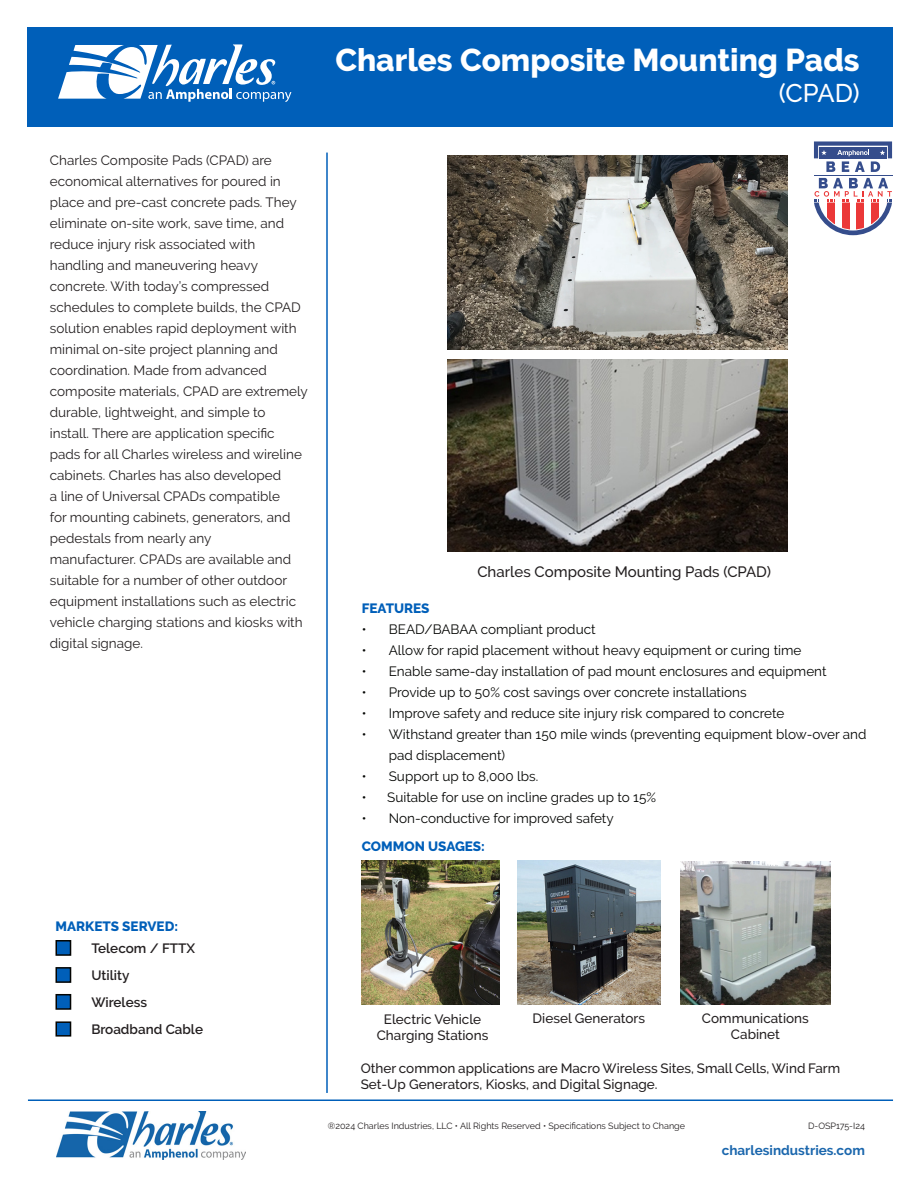
<style>
.page{position:relative;width:918px;height:1188px;background:#fff}
.page>*{position:absolute;margin:0;border:0;box-sizing:border-box;transform-origin:0 0}
.t1{font:800 31.5px "Raleway";color:#fff}
.t2{font:500 25.5px "Raleway";color:#fff}
.t3{font:500 15px "Raleway";color:#231f20}
.t4{font:13.5px/21px "Raleway";color:#231f20}
.t5{font:13.5px/21px "Raleway";color:#040503}
.t6{font:500 13.5px/16.2px "Raleway";color:#231f20}
.t7{font:600 13.5px "Raleway";color:#231f20}
.t8{font:800 13.5px "Raleway";color:#005fb9}
.t9{font:700 13.5px "Raleway";color:#1b67ad}
.t10{font:9px "Raleway";color:#231f20}
</style>
<div class="page">
<hr style="left:28px;top:1100px;width:865px;height:1px;background:#005fb9">
<img style="left:56px;top:1112px;width:190px;height:47px">
<div style="left:27px;top:27px;width:865px;height:99px;background:#005fb9"></div>
<hr style="left:326px;top:153px;width:2px;height:940px;background:#005fb9">
<div style="left:56px;top:940px;width:15px;height:16px;background:#005fb9;border:2px solid #040503"></div>
<div style="left:56px;top:967px;width:15px;height:16px;background:#005fb9;border:2px solid #040503"></div>
<div style="left:56px;top:994px;width:15px;height:16px;background:#005fb9;border:2px solid #040503"></div>
<div style="left:56px;top:1021px;width:15px;height:16px;background:#005fb9;border:2px solid #040503"></div>
<img style="left:447px;top:155px;width:340px;height:195px">
<img style="left:447px;top:360px;width:340px;height:191px">
<img style="left:362px;top:861px;width:137px;height:143px">
<img style="left:517px;top:861px;width:144px;height:143px">
<img style="left:680px;top:862px;width:150px;height:142px">
<svg style="left:58px;top:44px;width:233px;height:58px"></svg>
<hr style="left:814px;top:175px;width:78px;height:1px;background:#354d8c">
<svg style="left:814px;top:178px;width:78px;height:57px"></svg>
<svg style="left:814px;top:141px;width:78px;height:31px"></svg>
<p class="t4" style="left:50px;top:150px;width:248px">Charles Composite Pads (CPAD) are economical alternatives for poured in place and pre-cast concrete pads. They eliminate on-site work, save time, and</p>
<p class="t4" style="left:50px;top:234px;width:207px">reduce injury risk associated with</p>
<p class="t4" style="left:50px;top:255px;width:253px">handling and maneuvering heavy concrete. With today’s compressed schedules to complete builds, the CPAD solution enables rapid deployment with minimal on-site project planning and coordination. Made from advanced</p>
<p class="t4" style="left:50px;top:381px;width:259px">composite materials, CPAD are extremely durable, lightweight, and simple to</p>
<p class="t4" style="left:50px;top:423px;width:254px">install. There are application specific pads for all Charles wireless and wireline cabinets. Charles has also developed<br>a line of Universal CPADs compatible<br>for mounting cabinets, generators, and pedestals from nearly any</p>
<p class="t4" style="left:50px;top:549px;width:254px">manufacturer. CPADs are available and suitable for a number of other outdoor equipment installations such as electric vehicle charging stations and kiosks with digital signage.</p>
<p class="t1" style="left:335px;top:43px;width:526px">Charles Composite Mounting Pads</p>
<p class="t2" style="left:779px;top:78px;width:82px">(CPAD)</p>
<p class="t3" style="left:477px;top:563px;width:295px">Charles Composite Mounting Pads (CPAD)</p>
<p class="t8" style="left:362px;top:601px;width:69px">FEATURES</p>
<p class="t5" style="left:362px;top:619px;width:235px">• BEAD/BABAA compliant product</p>
<p class="t5" style="left:362px;top:640px;width:441px">• Allow for rapid placement without heavy equipment or curing time</p>
<p class="t5" style="left:362px;top:661px;width:466px">• Enable same-day installation of pad mount enclosures and equipment</p>
<p class="t5" style="left:362px;top:682px;width:386px">• Provide up to 50% cost savings over concrete installations</p>
<p class="t5" style="left:362px;top:703px;width:424px">• Improve safety and reduce site injury risk compared to concrete</p>
<p class="t5" style="left:389px;top:724px;width:479px;text-indent:-27px">• Withstand greater than 150 mile winds (preventing equipment blow-over and pad displacement)</p>
<p class="t5" style="left:362px;top:766px;width:178px">• Support up to 8,000 lbs.</p>
<p class="t5" style="left:362px;top:787px;width:296px">• Suitable for use on incline grades up to 15%</p>
<p class="t5" style="left:362px;top:808px;width:254px">• Non-conductive for improved safety</p>
<p class="t8" style="left:362px;top:839px;width:125px">COMMON USAGES:</p>
<p class="t8" style="left:56px;top:919px;width:124px">MARKETS SERVED:</p>
<p class="t7" style="left:91px;top:940px;width:105px">Telecom / FTTX</p>
<p class="t7" style="left:91px;top:967px;width:40px">Utility</p>
<p class="t7" style="left:91px;top:994px;width:57px">Wireless</p>
<p class="t7" style="left:91px;top:1022px;width:113px">Broadband Cable</p>
<p class="t6" style="left:533px;top:1010px;width:114px">Diesel Generators</p>
<p class="t6" style="left:702px;top:1010px;width:108px">Communications</p>
<p class="t6" style="left:731px;top:1027px;width:50px">Cabinet</p>
<p class="t6" style="left:384px;top:1011px;width:99px">Electric Vehicle</p>
<p class="t6" style="left:377px;top:1027px;width:113px">Charging Stations</p>
<p class="t6" style="left:361px;top:1060px;width:481px">Other common applications are Macro Wireless Sites, Small Cells, Wind Farm<br>Set-Up Generators, Kiosks, and Digital Signage.</p>
<p class="t10" style="left:328px;top:1121px;width:359px">®2024 Charles Industries, LLC • All Rights Reserved • Specifications Subject to Change</p>
<p class="t10" style="left:808px;top:1121px;width:58px">D-OSP175-I24</p>
<p class="t9" style="left:722px;top:1142px;width:145px">charlesindustries.com</p>
</div>
